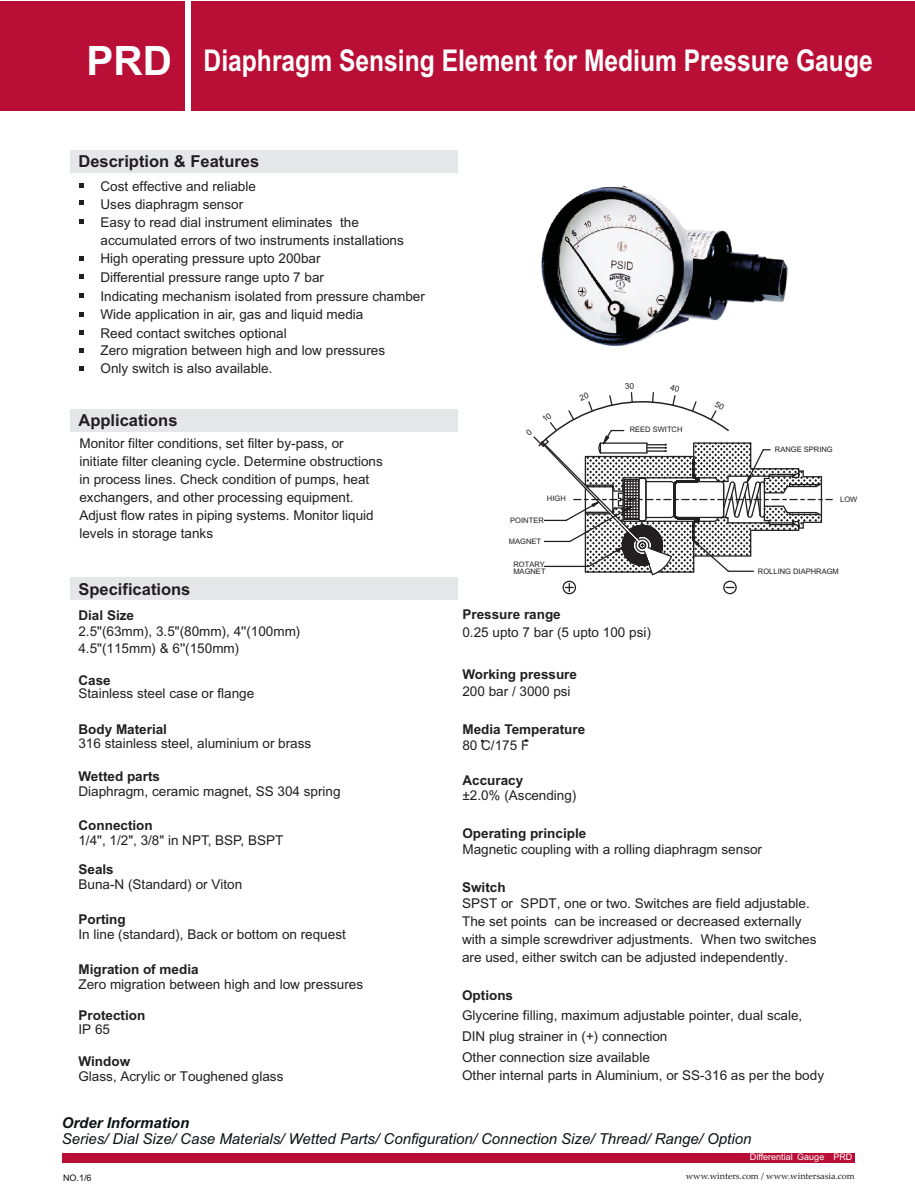
<style>
.page{position:relative;width:915px;height:1191px;background:#fff}
.page>*{position:absolute;margin:0;border:0;box-sizing:border-box;transform-origin:0 0}
.t1{font:700 30px "Arial Narrow";color:#fff}
.t2{font:700 16.5px "Arial";color:#231f20}
.t3{font:italic 15px "Arial";color:#0b1314}
.t4{font:italic 700 15px "Arial";color:#0b1314}
.t5{font:13.5px/18px "Arial Unicode MS";color:#231f20}
.t6{font:13.5px/18px "Arial";color:#231f20}
.t7{font:700 13.5px "Arial";color:#231f20}
.t8{font:9px "Palatino Linotype";color:#231f20}
.t9{font:9px "Arial";color:#fff}
.t10{font:9px "Arial";color:#0b1314}
.t11{font:7.5px "Arial Unicode MS";color:#231f20}
.s1{font-family:"Arial";font-size:40.5px}
.s2{font-family:"Arial"}
.s3{font-weight:700}
.s4{font-family:"Arial Unicode MS"}
</style>
<div class="page">
<div style="left:70px;top:577px;width:387px;height:23px;background:#e6e7e9"></div>
<div style="left:70px;top:409px;width:387px;height:22px;background:#e6e7e9"></div>
<div style="left:70px;top:150px;width:387px;height:23px;background:#e6e7e9"></div>
<svg style="left:79px;top:183px;width:5px;height:5px"></svg>
<svg style="left:79px;top:200px;width:5px;height:5px"></svg>
<svg style="left:79px;top:219px;width:5px;height:5px"></svg>
<svg style="left:79px;top:256px;width:5px;height:5px"></svg>
<svg style="left:79px;top:274px;width:5px;height:5px"></svg>
<svg style="left:79px;top:293px;width:5px;height:5px"></svg>
<svg style="left:79px;top:312px;width:5px;height:5px"></svg>
<svg style="left:79px;top:330px;width:5px;height:5px"></svg>
<svg style="left:79px;top:348px;width:5px;height:5px"></svg>
<svg style="left:79px;top:366px;width:5px;height:5px"></svg>
<div style="left:0;top:1px;width:185px;height:110px;background:#b90f36"></div>
<div style="left:191px;top:1px;width:723px;height:110px;background:#b90f36"></div>
<img style="left:541px;top:185px;width:247px;height:109px">
<div style="left:62px;top:1152px;width:792px;height:10px;background:#b90f36"></div>
<svg style="left:525px;top:294px;width:307px;height:448px"></svg>
<h1 class="t1" style="left:86px;top:49px;width:787px"><span class="s1">PRD</span> Diaphragm Sensing Element for Medium Pressure Gauge</h1>
<p class="t2" style="left:78px;top:155px;width:182px">Description &amp; Features</p>
<p class="t5" style="left:100px;top:178px;width:305px">Cost effective and reliable<br>Uses diaphragm sensor<br>Easy to read dial instrument eliminates the <span class="s2">a</span>ccumulated errors of two instruments <span class="s2">i</span>nstallations</p>
<p class="t6" style="left:100px;top:250px;width:225px;line-height:19px">High operating pressure upto 200bar<br>Differential pressure range upto 7 bar</p>
<p class="t6" style="left:100px;top:307px;width:264px">Wide application in air, gas and liquid media</p>
<p class="t6" style="left:100px;top:343px;width:286px">Zero migration between high and low pressures</p>
<p class="t6" style="left:100px;top:288px;width:326px">Indicating mechanism isolated from pressure chamber</p>
<p class="t5" style="left:100px;top:325px;width:188px">Reed contact switches optional</p>
<p class="t5" style="left:100px;top:361px;width:173px">Only switch is also available.</p>
<p class="t2" style="left:78px;top:414px;width:101px">Applications</p>
<p class="t6" style="left:79px;top:435px;width:305px">Monitor filter conditions, set filter by-pass, or initiate filter cleaning cycle. Determine obstructions in process lines. Check condition of pumps, heat exchangers, and other processing equipment.<br>Adjust flow rates in piping systems. Monitor liquid levels in storage tanks</p>
<p class="t2" style="left:78px;top:583px;width:113px">Specifications</p>
<p class="t7" style="left:78px;top:610px;width:57px">Dial Size</p>
<p class="t5" style="left:78px;top:640px;width:162px">4.5"(115mm) &amp; 6''(150mm)</p>
<p class="t7" style="left:78px;top:675px;width:34px">Case</p>
<p class="t5" style="left:78px;top:685px;width:177px">Stainless steel case <span class="s2">or</span> flange</p>
<p class="t6" style="left:78px;top:723px;width:234px;line-height:14.1px"><span class="s3">Body Material<br></span>316 stainless steel, a<span class="s4">luminium</span> or b<span class="s4">rass</span></p>
<p class="t5" style="left:78px;top:623px;width:223px">2.5"(63mm), 3.5"(80mm), 4''(100mm)</p>
<p class="t7" style="left:78px;top:771px;width:83px">Wetted parts</p>
<p class="t5" style="left:78px;top:783px;width:263px">Diaphragm, ceramic magnet, SS 304 spring</p>
<p class="t7" style="left:78px;top:819px;width:76px">Connection</p>
<p class="t6" style="left:78px;top:832px;width:206px">1<span class="s4">/</span>4<span class="s4">"</span>, 1/2", 3/8" in NPT, BSP, BSPT</p>
<p class="t7" style="left:78px;top:864px;width:37px">Seals</p>
<p class="t5" style="left:78px;top:876px;width:165px">Buna-N (Standard) <span class="s2">or</span> Viton</p>
<p class="t7" style="left:78px;top:913px;width:49px">Porting</p>
<p class="t5" style="left:78px;top:926px;width:269px">In line (standard), Back <span class="s2">or</span> bottom on request</p>
<p class="t7" style="left:78px;top:964px;width:122px">Migration of media</p>
<p class="t5" style="left:78px;top:977px;width:286px">Zero migration between high and low pressures</p>
<p class="t7" style="left:78px;top:1010px;width:68px">Protection</p>
<p class="t5" style="left:78px;top:1021px;width:33px">IP 65</p>
<p class="t7" style="left:78px;top:1056px;width:53px">Window</p>
<p class="t5" style="left:78px;top:1068px;width:206px">Glass, Acrylic <span class="s2">or</span> Toughened glass</p>
<p class="t11" style="left:629px;top:426px;width:54px">REED SWITCH</p>
<p class="t11" style="left:774px;top:447px;width:59px">RANGE SPRING</p>
<p class="t11" style="left:546px;top:495px;width:20px">HIGH</p>
<p class="t11" style="left:839px;top:496px;width:19px">LOW</p>
<p class="t11" style="left:510px;top:517px;width:35px">POINTER</p>
<p class="t11" style="left:508px;top:538px;width:34px">MAGNET</p>
<p class="t11" style="left:513px;top:561px;width:33px">ROTARY</p>
<p class="t11" style="left:513px;top:568px;width:34px">MAGNET</p>
<p class="t7" style="left:462px;top:609px;width:100px">Pressure range</p>
<p class="t6" style="left:462px;top:624px;width:190px"><span class="s4">0.25</span> up<span class="s4">to 7 bar</span> (5 upto 100 psi)</p>
<p class="t7" style="left:462px;top:669px;width:116px">Working pressure</p>
<p class="t5" style="left:462px;top:683px;width:110px">200 bar / 3000 psi</p>
<p class="t7" style="left:462px;top:724px;width:124px">Media Temperature</p>
<p class="t6" style="left:462px;top:737px;width:68px"><span class="s4">80</span> C<span class="s4">/</span>175 F</p>
<p class="t7" style="left:462px;top:775px;width:62px">Accuracy</p>
<p class="t6" style="left:462px;top:787px;width:115px">±<span class="s4">2.</span>0<span class="s4">% (</span>Ascending<span class="s4">)</span></p>
<p class="t7" style="left:462px;top:828px;width:125px">Operating principle</p>
<p class="t11" style="left:757px;top:568px;width:82px">ROLLING DIAPHRAGM</p>
<p class="t5" style="left:462px;top:841px;width:301px">Magnetic coupling with a rolling diaphragm sensor</p>
<p class="t7" style="left:462px;top:882px;width:45px">Switch</p>
<p class="t5" style="left:462px;top:895px;width:356px">SPST or SPDT, one or two. Switches are field adjustable.<br>The set points can be increased or decreased externally with a simple screwdriver adjustments. When two switches are used, either switch can be adjusted independently.</p>
<p class="t7" style="left:462px;top:990px;width:53px">Options</p>
<p class="t5" style="left:462px;top:1005px;width:341px;line-height:21px">Glycerine filling, <span class="s2">maximum adjustable</span> pointer, dual scale,<br>DIN plug strainer in (+) connection</p>
<p class="t6" style="left:462px;top:1049px;width:189px">Other connection size available</p>
<p class="t5" style="left:462px;top:1067px;width:363px">Other internal parts in Aluminium, or SS-316 as per the body</p>
<p class="t4" style="left:62px;top:1116px;width:129px">Order Information</p>
<p class="t3" style="left:62px;top:1133px;width:691px">Series/ Dial Size/ Case Materials/ Wetted Parts/ Configuration/ Connection Size/ Thread/ Range/ Option</p>
<p class="t9" style="left:749px;top:1153px;width:104px">Differential Gauge PRD</p>
<p class="t10" style="left:63px;top:1174px;width:30px">NO.1/6</p>
<p class="t8" style="left:685px;top:1172px;width:170px">www.winters.com / www.wintersasia.com</p>
</div>
